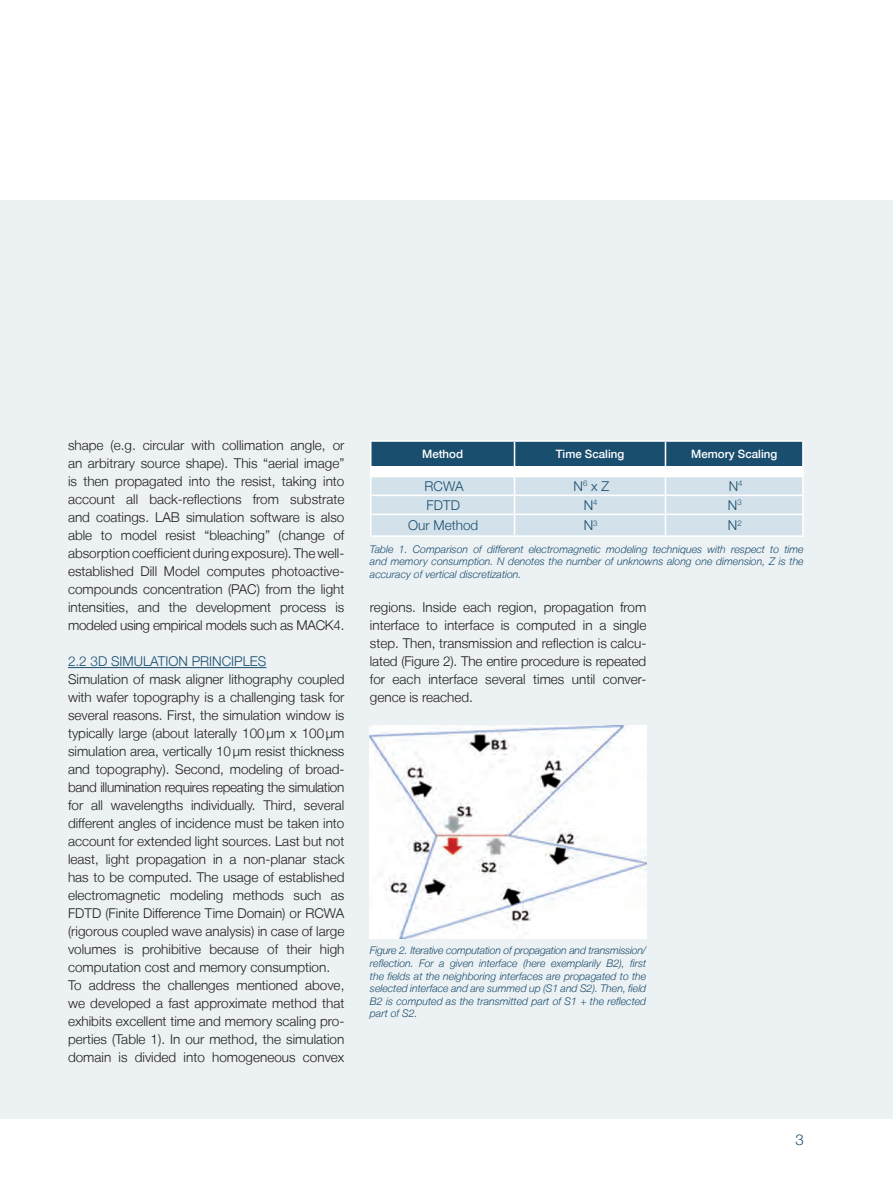
<style>
.page{position:relative;width:893px;height:1191px;background:#fff}
.page>*{position:absolute;margin:0;border:0;box-sizing:border-box;transform-origin:0 0}
.t1{font:300 15px "Helvetica Neue LT";color:#1a4e6e}
.t2{font:300 13.5px/18px "Helvetica Neue LT";color:#231f20;text-align:justify}
.t3{font:300 13.5px "Helvetica Neue LT";color:#1a4e6e}
.t4{font:500 11.55px "Helvetica Neue LT";color:#fff}
.t5{font:italic 300 10.5px/12.6px "Helvetica Neue LT";color:#1a4e6e;text-align:justify}
</style>
<div class="page">
<div style="left:0;top:200px;width:893px;height:918px;background:#ecf1f4"></div>
<hr style="left:68px;top:667px;width:198px;height:1px;background:#1a4e6e">
<img style="left:370px;top:725px;width:276px;height:213px">
<hr style="left:370px;top:440px;width:144px;height:2px;background:#fff">
<hr style="left:514px;top:440px;width:151px;height:2px;background:#fff">
<hr style="left:665px;top:440px;width:139px;height:2px;background:#fff">
<hr style="left:370px;top:535px;width:144px;height:2px;background:#fff">
<hr style="left:514px;top:535px;width:151px;height:2px;background:#fff">
<hr style="left:665px;top:535px;width:139px;height:2px;background:#fff">
<svg style="left:370px;top:441px;width:434px;height:95px;background:#acc1ce"></svg>
<hr style="left:802px;top:515px;width:2px;height:20px;background:#fff">
<p class="t2" style="left:68px;top:436px;width:278px">shape (e.g. circular with collimation angle, or an arbitrary source shape). This “aerial image” is then propagated into the resist, taking into account all back-reflections from substrate and coatings. LAB simulation software is also able to model resist “bleaching” (change of absorption coefficient during exposure). The well&shy;established Dill Model computes photoactive&shy;compounds concentration (PAC) from the light intensities, and the development process is modeled using empirical models such as MACK4.</p>
<p class="t3" style="left:68px;top:653px;width:191px">2.2 3D Simulation Principles</p>
<p class="t2" style="left:68px;top:670px;width:278px;text-align:left">Simulation of mask aligner lithography coupled with wafer topography is a challenging task for several reasons. First, the simulation window is typically large (about laterally 100µm x 100µm simulation area, vertically 10µm resist thickness and topography). Second, modeling of broad&shy;band illumination requires repeating the simulation for all wavelengths individually. Third, several different angles of incidence must be taken into account for extended light sources. Last but not least, light propagation in a non-planar stack has to be computed. The usage of established electromagnetic modeling methods such as FDTD (Finite Difference Time Domain) or RCWA (rigorous coupled wave analysis) in case of large volumes is prohibitive because of their high computation cost and memory consumption.<br>To address the challenges mentioned above, we developed a fast approximate method that exhibits excellent time and memory scaling pro&shy;perties (Table 1). In our method, the simulation domain is divided into homogeneous convex</p>
<p class="t4" style="left:422px;top:447px;width:42px">Method</p>
<p class="t4" style="left:556px;top:447px;width:70px">Time Scaling</p>
<p class="t4" style="left:691px;top:447px;width:88px">Memory Scaling</p>
<p class="t3" style="left:425px;top:478px;width:41px">RCWA</p>
<p class="t3" style="left:574px;top:478px;width:37px">N<sup>6</sup> x Z</p>
<p class="t3" style="left:729px;top:478px;width:15px">N<sup>4</sup></p>
<p class="t3" style="left:427px;top:496px;width:35px">FDTD</p>
<p class="t3" style="left:584px;top:496px;width:15px">N<sup>4</sup></p>
<p class="t3" style="left:728px;top:496px;width:15px">N<sup>3</sup></p>
<p class="t3" style="left:408px;top:517px;width:72px">Our Method</p>
<p class="t3" style="left:584px;top:517px;width:15px">N<sup>3</sup></p>
<p class="t3" style="left:728px;top:517px;width:15px">N<sup>2</sup></p>
<p class="t5" style="left:370px;top:542px;width:435px">Table 1. Comparison of different electromagnetic modeling techniques with respect to time and memory consumption. N denotes the number of unknowns along one dimension, Z is the accuracy of vertical discretization.</p>
<p class="t2" style="left:370px;top:598px;width:278px">regions. Inside each region, propagation from interface to interface is computed in a single step. Then, transmission and reflection is calcu&shy;lated (Figure 2). The entire procedure is repeated for each interface several times until conver&shy;gence is reached.</p>
<p class="t5" style="left:370px;top:944px;width:278px">Figure 2. Iterative computation of propagation and transmission/ reflection. For a given interface (here exemplarily B2), first the fields at the neighboring interfaces are propagated to the selected interface and are summed up (S1 and S2). Then, field B2 is computed as the transmitted part of S1 + the reflected part of S2.</p>
<p class="t1" style="left:795px;top:1130px;width:10px">3</p>
</div>
